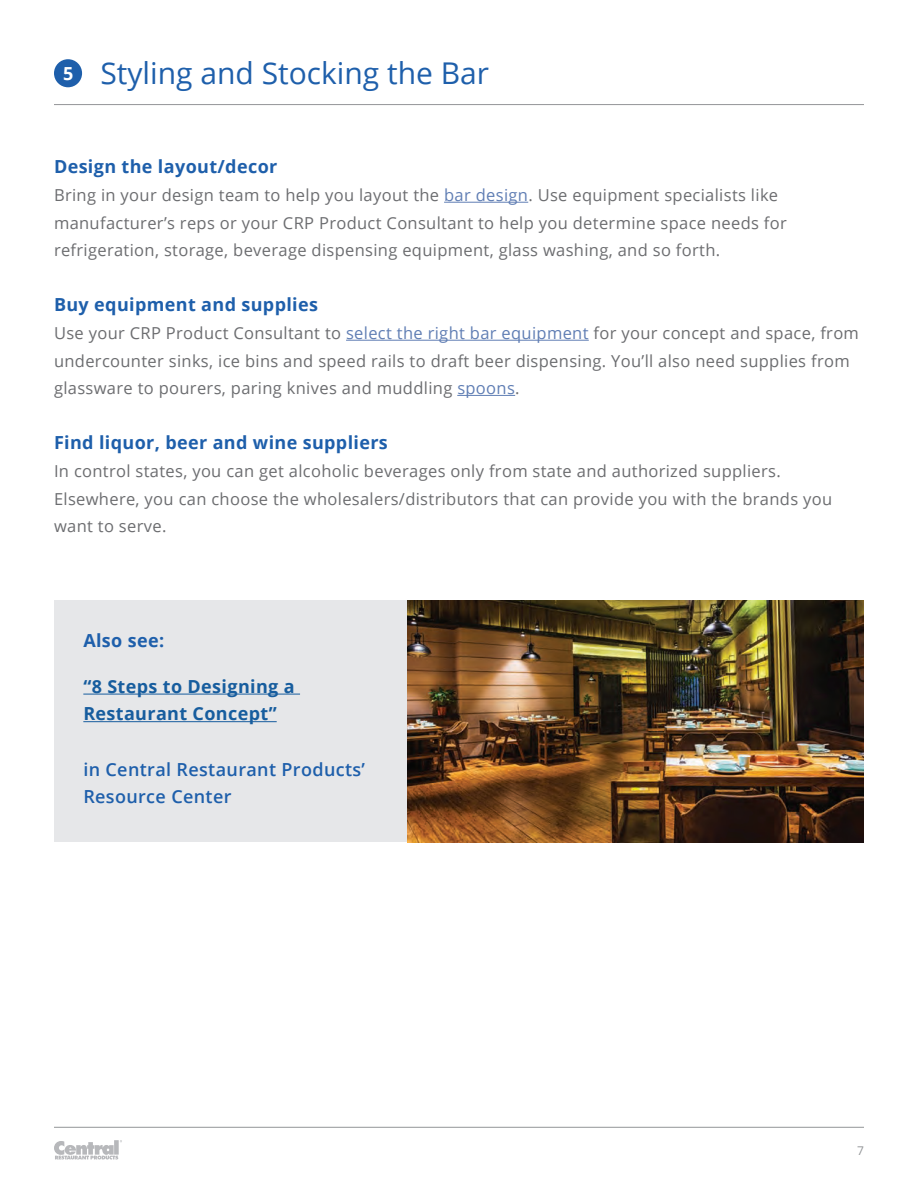
<style>
.page{position:relative;width:918px;height:1188px;background:#fff}
.page>*{position:absolute;margin:0;border:0;box-sizing:border-box;transform-origin:0 0}
.t1{font:30px "Open Sans";color:#1e5fab}
.t2{font:700 18px "Open Sans";letter-spacing:.02em;color:#1e5fab}
.t3{font:600 18px/27.6px "Open Sans";letter-spacing:.02em;color:#1e5fab}
.t4{font:700 18px/27.6px "Open Sans";letter-spacing:.02em;color:#175d9e}
.t5{font:700 18px "Open Sans";color:#fff}
.t6{font:16.5px/27.6px "Open Sans";letter-spacing:.02em;color:#6c6d70}
.t7{font:12px "Open Sans";color:#939598}
.s1{color:#607eb4}
</style>
<div class="page">
<svg style="left:54px;top:1140px;width:68px;height:20px"></svg>
<hr style="left:54px;top:1127px;width:810px;height:1px;background:#939598">
<div style="left:54px;top:600px;width:810px;height:242px;background:#e6e7e9"></div>
<hr style="left:83px;top:694px;width:217px;height:1px;background:#175d9e">
<hr style="left:83px;top:721px;width:194px;height:1px;background:#175d9e">
<hr style="left:444px;top:202px;width:84px;height:1px;background:#607eb4">
<hr style="left:346px;top:340px;width:243px;height:1px;background:#607eb4">
<hr style="left:457px;top:395px;width:58px;height:1px;background:#607eb4">
<hr style="left:54px;top:104px;width:810px;height:1px;background:#939598">
<div style="left:54px;top:59px;width:28px;height:28px;background:#1e5fab;border-radius:50%"></div>
<img style="left:407px;top:600px;width:457px;height:242px">
<p class="t5" style="left:63px;top:60px;width:12px">5</p>
<h1 class="t1" style="left:100px;top:53px;width:390px">Styling and Stocking the Bar</h1>
<p class="t2" style="left:54px;top:154px;width:225px">Design the layout/decor</p>
<p class="t6" style="left:54px;top:181px;width:734px">Bring in your design team to help you layout the <span class="s1">bar design</span>. Use equipment specialists like manufacturer’s reps or your CRP Product Consultant to help you determine space needs for refrigeration, storage, beverage dispensing equipment, glass washing, and so forth.</p>
<p class="t2" style="left:54px;top:292px;width:266px">Buy equipment and supplies</p>
<p class="t6" style="left:54px;top:319px;width:806px">Use your CRP Product Consultant to <span class="s1">select the right bar equipment</span> for your concept and space, from undercounter sinks, ice bins and speed rails to draft beer dispensing. You’ll also need supplies from glassware to pourers, paring knives and muddling <span class="s1">spoons</span>.</p>
<p class="t2" style="left:54px;top:430px;width:335px">Find liquor, beer and wine suppliers</p>
<p class="t6" style="left:54px;top:457px;width:780px">In control states, you can get alcoholic beverages only from state and authorized suppliers.<br>Elsewhere, you can choose the wholesalers/distributors that can provide you with the brands you want to serve.</p>
<p class="t2" style="left:83px;top:627px;width:82px">Also see:</p>
<p class="t4" style="left:83px;top:672px;width:213px">“8 Steps to Designing a<br>Restaurant Concept”</p>
<p class="t3" style="left:83px;top:755px;width:283px">in Central Restaurant Products’<br>Resource Center</p>
<p class="t7" style="left:857px;top:1143px;width:8px">7</p>
</div>
